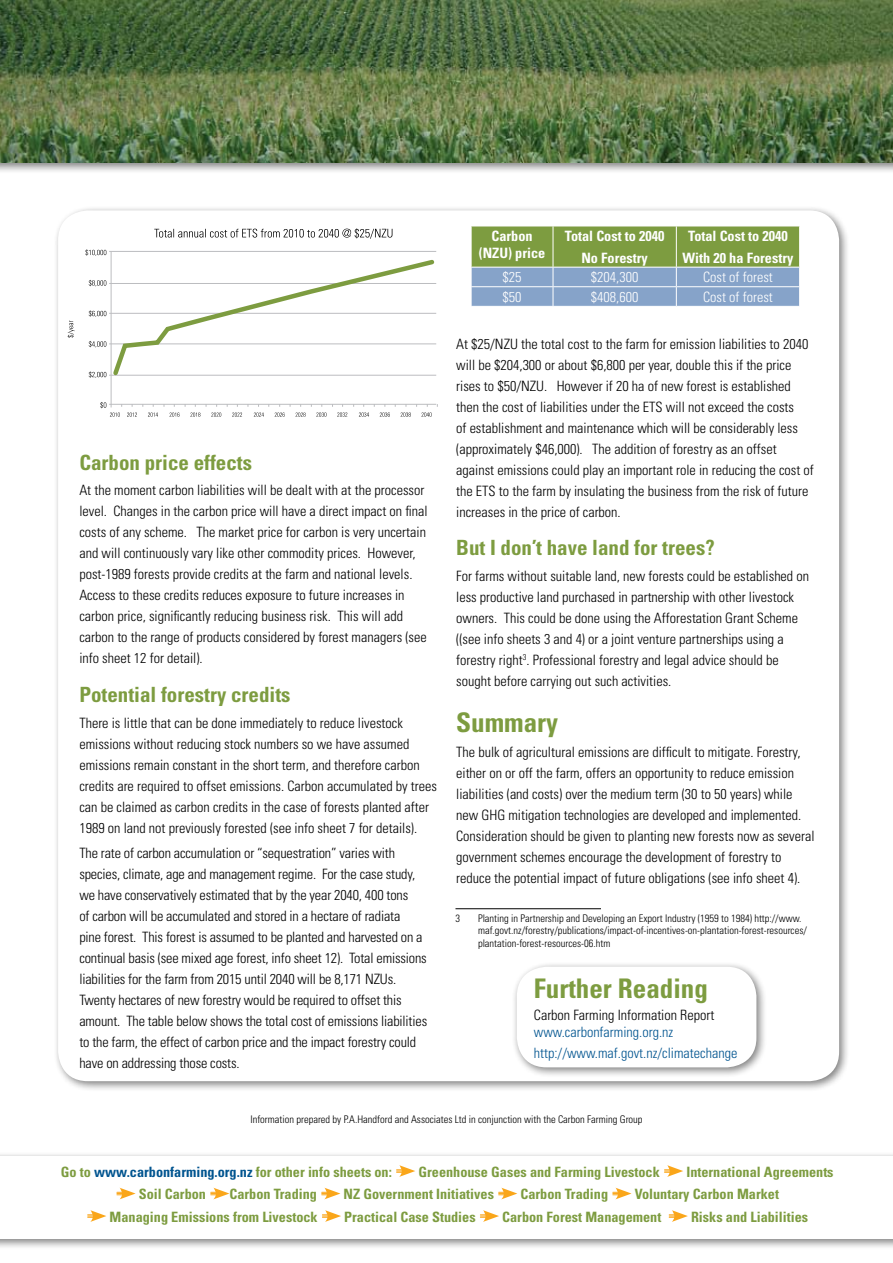
<style>
.page{position:relative;width:893px;height:1263px;background:#fff}
.page>*{position:absolute;margin:0;border:0;box-sizing:border-box;transform-origin:0 0}
.t1{font:700 condensed 27px "Univers";color:#7d9c40}
.t2{font:700 condensed 21px "Univers";color:#7d9c40}
.t3{font:300 condensed 14.25px/21px "Univers";color:#000}
.t4{font:700 condensed 14.25px "Univers";color:#7d9c40}
.t5{font:700 condensed 14.25px/21.6px "Univers";color:#fff;text-align:center}
.t6{font:300 condensed 14.25px/21.6px "Univers";color:#00548f}
.t7{font:300 condensed 14.25px "Univers";color:#fff}
.t8{font:300 condensed 10.5px/12.6px "Univers";color:#000}
.s1{color:#00548f}
</style>
<div class="page">
<div style="left:53px;top:205px;width:797px;height:887px;background:#000;opacity:.5"></div>
<div style="left:58px;top:210px;width:781px;height:871px;background:#fff;border-radius:30px"></div>
<div style="left:0;top:1151px;width:893px;height:99px;background:#000;opacity:.5"></div>
<div style="left:0;top:1157px;width:893px;height:82px;background:#fff"></div>
<svg style="left:471px;top:226px;width:329px;height:80px;background:#86a387"></svg>
<div style="left:512px;top:961px;width:256px;height:118px;background:#000;opacity:.5"></div>
<div style="left:517px;top:967px;width:239px;height:100px;background:#fff;border-radius:30px"></div>
<div style="left:0;top:0;width:893px;height:174px;background:#000;opacity:.5"></div>
<img style="left:0;top:0;width:893px;height:163px">
<svg style="left:397px;top:1165px;width:18px;height:12px"></svg>
<svg style="left:664px;top:1165px;width:19px;height:12px"></svg>
<svg style="left:117px;top:1188px;width:19px;height:11px"></svg>
<svg style="left:211px;top:1188px;width:18px;height:11px"></svg>
<svg style="left:322px;top:1188px;width:18px;height:11px"></svg>
<svg style="left:499px;top:1188px;width:18px;height:11px"></svg>
<svg style="left:613px;top:1188px;width:18px;height:11px"></svg>
<svg style="left:88px;top:1210px;width:18px;height:12px"></svg>
<svg style="left:322px;top:1210px;width:19px;height:12px"></svg>
<svg style="left:480px;top:1210px;width:19px;height:12px"></svg>
<svg style="left:669px;top:1210px;width:19px;height:12px"></svg>
<hr style="left:111px;top:251px;width:1px;height:156px;background:#bcbdc0">
<svg style="left:67px;top:320px;width:8px;height:17px"></svg>
<svg style="left:154px;top:228px;width:238px;height:11px"></svg>
<svg style="left:100px;top:402px;width:338px;height:15px"></svg>
<svg style="left:85px;top:249px;width:352px;height:130px"></svg>
<hr style="left:455px;top:908px;width:146px;height:1px;background:#000">
<h2 class="t2" style="left:79px;top:449px;width:174px">Carbon price effects</h2>
<p class="t3" style="left:79px;top:480px;width:350px">At the moment carbon liabilities will be dealt with at the processor level. Changes in the carbon price will have a direct impact on final costs of any scheme. The market price for carbon is very uncertain and will continuously vary like other commodity prices. However, post-1989 forests provide credits at the farm and national levels.<br>Access to these credits reduces exposure to future increases in carbon price, significantly reducing business risk. This will add carbon to the range of products considered by forest managers (see info sheet 12 for detail).</p>
<h2 class="t2" style="left:79px;top:682px;width:213px">Potential forestry credits</h2>
<p class="t3" style="left:79px;top:712px;width:359px">There is little that can be done immediately to reduce livestock emissions without reducing stock numbers so we have assumed emissions remain constant in the short term, and therefore carbon credits are required to offset emissions. Carbon accumulated by trees can be claimed as carbon credits in the case of forests planted after 1989 on land not previously forested (see info sheet 7 for details).</p>
<p class="t3" style="left:79px;top:842px;width:349px">The rate of carbon accumulation or “sequestration” varies with species, climate, age and management regime. For the case study, we have conservatively estimated that by the year 2040, 400 tons<br>of carbon will be accumulated and stored in a hectare of radiata<br>pine forest. This forest is assumed to be planted and harvested on a continual basis (see mixed age forest, info sheet 12). Total emissions liabilities for the farm from 2015 until 2040 will be 8,171 NZUs.<br>Twenty hectares of new forestry would be required to offset this amount. The table below shows the total cost of emissions liabilities to the farm, the effect of carbon price and the impact forestry could have on addressing those costs.</p>
<p class="t5" style="left:479px;top:227px;width:68px;line-height:17.1px">Carbon (NZU) price</p>
<p class="t5" style="left:565px;top:225px;width:101px">Total Cost to 2040<br>No Forestry</p>
<p class="t5" style="left:683px;top:225px;width:112px">Total Cost to 2040<br>With 20 ha Forestry</p>
<p class="t7" style="left:503px;top:269px;width:20px">$25</p>
<p class="t7" style="left:591px;top:269px;width:49px">$204,300</p>
<p class="t7" style="left:703px;top:269px;width:71px">Cost of forest</p>
<p class="t7" style="left:503px;top:288px;width:20px">$50</p>
<p class="t7" style="left:591px;top:288px;width:49px">$408,600</p>
<p class="t7" style="left:703px;top:288px;width:71px">Cost of forest</p>
<p class="t3" style="left:456px;top:333px;width:359px">At $25/NZU the total cost to the farm for emission liabilities to 2040 will be $204,300 or about $6,800 per year, double this if the price rises to $50/NZU. However if 20 ha of new forest is established then the cost of liabilities under the ETS will not exceed the costs<br>of establishment and maintenance which will be considerably less (approximately $46,000). The addition of forestry as an offset against emissions could play an important role in reducing the cost of the ETS to the farm by insulating the business from the risk of future increases in the price of carbon.</p>
<h2 class="t2" style="left:456px;top:535px;width:260px">But I don’t have land for trees?</h2>
<p class="t3" style="left:456px;top:565px;width:354px">For farms without suitable land, new forests could be established on less productive land purchased in partnership with other livestock owners. This could be done using the Afforestation Grant Scheme ((see info sheets 3 and 4) or a joint venture partnerships using a forestry right<sup>3</sup>. Professional forestry and legal advice should be sought before carrying out such activities.</p>
<h1 class="t1" style="left:456px;top:706px;width:103px">Summary</h1>
<p class="t3" style="left:456px;top:742px;width:360px">The bulk of agricultural emissions are difficult to mitigate. Forestry, either on or off the farm, offers an opportunity to reduce emission liabilities (and costs) over the medium term (30 to 50 years) while new GHG mitigation technologies are developed and implemented.<br>Consideration should be given to planting new forests now as several government schemes encourage the development of forestry to reduce the potential impact of future obligations (see info sheet 4).</p>
<p class="t8" style="left:455px;top:912px;width:6px">3</p>
<p class="t8" style="left:478px;top:912px;width:330px">Planting in Partnership and Developing an Export Industry (1959 to 1984) http://www. maf.govt.nz/forestry/publications/impact-of-incentives-on-plantation-forest-resources/ plantation-forest-resources-06.htm</p>
<h1 class="t1" style="left:534px;top:972px;width:175px">Further Reading</h1>
<p class="t3" style="left:534px;top:1004px;width:182px">Carbon Farming Information Report</p>
<p class="t6" style="left:534px;top:1021px;width:205px">www.carbonfarming.org.nz http://www.maf.govt.nz/climatechange</p>
<p class="t8" style="left:250px;top:1113px;width:394px">Information prepared by P.A.Handford and Associates Ltd in conjunction with the Carbon Farming Group</p>
<p class="t4" style="left:61px;top:1163px;width:333px">Go to <span class="s1">www.carbonfarming.org.nz</span> for other info sheets on:</p>
<p class="t4" style="left:418px;top:1163px;width:243px">Greenhouse Gases and Farming Livestock</p>
<p class="t4" style="left:686px;top:1163px;width:149px">International Agreements</p>
<p class="t4" style="left:139px;top:1185px;width:69px">Soil Carbon</p>
<p class="t4" style="left:229px;top:1185px;width:89px">Carbon Trading</p>
<p class="t4" style="left:344px;top:1185px;width:152px">NZ Government Initiatives</p>
<p class="t4" style="left:520px;top:1185px;width:89px">Carbon Trading</p>
<p class="t4" style="left:635px;top:1185px;width:146px">Voluntary Carbon Market</p>
<p class="t4" style="left:110px;top:1208px;width:210px">Managing Emissions from Livestock</p>
<p class="t4" style="left:344px;top:1208px;width:133px">Practical Case Studies</p>
<p class="t4" style="left:502px;top:1208px;width:161px">Carbon Forest Management</p>
<p class="t4" style="left:691px;top:1208px;width:119px">Risks and Liabilities</p>
</div>
